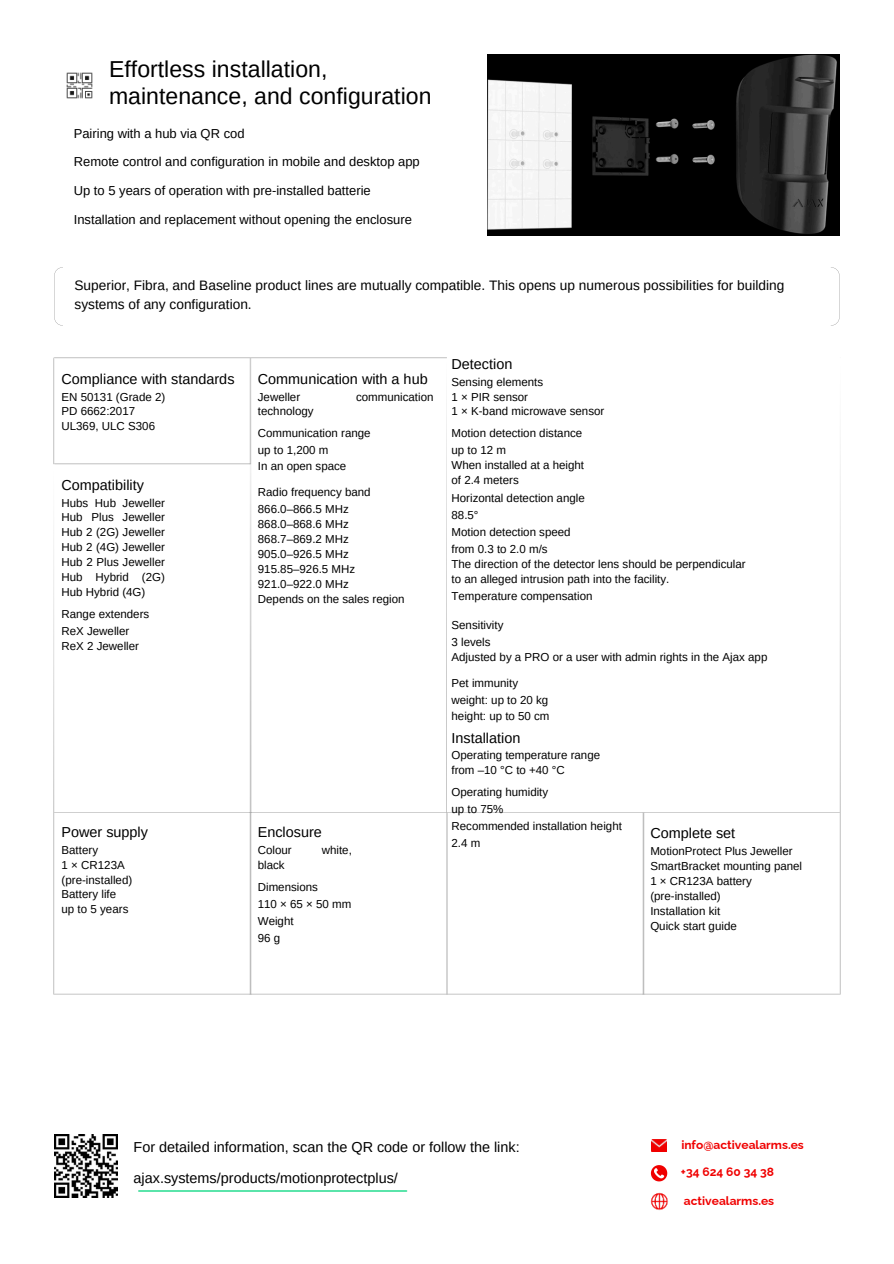
<style>
.page{position:relative;width:894px;height:1264px;background:#fff}
.page>*{position:absolute;margin:0;border:0;box-sizing:border-box;transform-origin:0 0}
.t1{font:23.1px/27.6px "Arimo";color:#000}
.t2{font:14.4px/31.7px "Arimo";color:#000}
.t3{font:13.65px/18.9px "Arimo";color:#000}
.t4{font:12.9px "Arimo";color:#000}
.t5{font:700 12px "Raleway";color:#f00000}
.t6{font:11.55px/14.9px "Arimo";color:#000}
</style>
<div class="page">
<img style="left:66px;top:72px;width:27px;height:27px">
<img style="left:487px;top:54px;width:352px;height:181px">
<img style="left:53px;top:357px;width:788px;height:638px">
<img style="left:54px;top:1134px;width:63px;height:63px">
<img style="left:138px;top:1190px;width:270px;height:1px">
<img style="left:651px;top:1139px;width:15px;height:12px">
<img style="left:650px;top:1192px;width:18px;height:18px">
<svg style="left:650px;top:1165px;width:17px;height:16px"></svg>
<h1 class="t1" style="left:109px;top:55px;width:324px">Effortless installation, maintenance, and configuration</h1>
<p class="t4" style="left:74px;top:125px;width:172px">Pairing with a hub via QR cod</p>
<p class="t4" style="left:74px;top:154px;width:347px">Remote control and configuration in mobile and desktop app</p>
<p class="t4" style="left:74px;top:182px;width:298px">Up to 5 years of operation with pre-installed batterie</p>
<p class="t4" style="left:74px;top:211px;width:339px">Installation and replacement without opening the enclosure</p>
<p class="t3" style="left:74px;top:276px;width:711px">Superior, Fibra, and Baseline product lines are mutually compatible. This opens up numerous possibilities for building systems of any configuration.</p>
<p class="t2" style="left:61px;top:363px;width:174px">Compliance with standards</p>
<p class="t6" style="left:61px;top:389px;width:105px">EN 50131 (Grade 2)<br>PD 6662:2017<br>UL369, ULC S306</p>
<p class="t2" style="left:61px;top:469px;width:84px">Compatibility</p>
<p class="t6" style="left:61px;top:495px;width:105px;text-align:justify">Hubs Hub Jeweller Hub Plus Jeweller Hub 2 (2G) Jeweller Hub 2 (4G) Jeweller Hub 2 Plus Jeweller Hub Hybrid (2G)<br>Hub Hybrid (4G)</p>
<p class="t6" style="left:61px;top:605px;width:89px;line-height:17px">Range extenders<br>ReX Jeweller</p>
<p class="t6" style="left:61px;top:638px;width:79px">ReX 2 Jeweller</p>
<p class="t2" style="left:61px;top:816px;width:88px">Power supply</p>
<p class="t6" style="left:61px;top:842px;width:72px">Battery<br>1 × CR123A (pre-installed)<br>Battery life<br>up to 5 years</p>
<p class="t2" style="left:258px;top:363px;width:171px">Communication with a hub</p>
<p class="t6" style="left:258px;top:389px;width:44px">Jeweller</p>
<p class="t6" style="left:356px;top:389px;width:79px">communication</p>
<p class="t6" style="left:258px;top:400px;width:114px;line-height:21.9px">technology<br>Communication range</p>
<p class="t6" style="left:258px;top:443px;width:90px">up to 1,200 m<br>In an open space</p>
<p class="t6" style="left:258px;top:483px;width:114px;line-height:17px">Radio frequency band<br>866.0–866.5 MHz</p>
<p class="t6" style="left:258px;top:516px;width:148px">868.0–868.6 MHz<br>868.7–869.2 MHz<br>905.0–926.5 MHz<br>915.85–926.5 MHz<br>921.0–922.0 MHz<br>Depends on the sales region</p>
<p class="t2" style="left:258px;top:816px;width:66px">Enclosure</p>
<p class="t6" style="left:258px;top:842px;width:35px">Colour</p>
<p class="t6" style="left:322px;top:842px;width:32px">white,</p>
<p class="t6" style="left:258px;top:853px;width:62px;line-height:21.9px">black<br>Dimensions</p>
<p class="t6" style="left:258px;top:895px;width:95px;line-height:17.1px">110 × 65 × 50 mm<br>Weight<br>96 g</p>
<p class="t2" style="left:451px;top:348px;width:62px">Detection</p>
<p class="t6" style="left:451px;top:374px;width:154px">Sensing elements<br>1 × PIR sensor<br>1 × K-band microwave sensor</p>
<p class="t6" style="left:451px;top:425px;width:132px;line-height:17px">Motion detection distance up to 12 m</p>
<p class="t6" style="left:451px;top:458px;width:134px">When installed at a height of 2.4 meters</p>
<p class="t6" style="left:451px;top:489px;width:135px;line-height:17.1px">Horizontal detection angle<br>88.5°<br>Motion detection speed from 0.3 to 2.0 m/s</p>
<p class="t6" style="left:451px;top:556px;width:295px">The direction of the detector lens should be perpendicular to an alleged intrusion path into the facility.</p>
<p class="t6" style="left:451px;top:589px;width:142px">Temperature compensation</p>
<p class="t6" style="left:451px;top:616px;width:53px;line-height:17px">Sensitivity<br>3 levels</p>
<p class="t6" style="left:451px;top:649px;width:317px">Adjusted by a PRO or a user with admin rights in the Ajax app</p>
<p class="t6" style="left:451px;top:675px;width:98px;line-height:17px">Pet immunity weight: up to 20 kg</p>
<p class="t6" style="left:451px;top:708px;width:99px">height: up to 50 cm</p>
<p class="t2" style="left:451px;top:721px;width:70px">Installation</p>
<p class="t6" style="left:451px;top:747px;width:150px">Operating temperature range from –10 °С to +40 °С</p>
<p class="t6" style="left:451px;top:783px;width:172px;line-height:17.1px">Operating humidity<br>up to 75%<br>Recommended installation height<br>2.4 m</p>
<p class="t2" style="left:650px;top:817px;width:86px">Complete set</p>
<p class="t6" style="left:650px;top:843px;width:153px">MotionProtect Plus Jeweller<br>SmartBracket mounting panel<br>1 × CR123A battery (pre-installed)<br>Installation kit<br>Quick start guide</p>
<p class="t2" style="left:133px;top:1130px;width:387px">For detailed information, scan the QR code or follow the link: ajax.systems/products/motionprotectplus/</p>
<p class="t5" style="left:681px;top:1135px;width:124px">info@activealarms.es</p>
<p class="t5" style="left:680px;top:1162px;width:95px">+34 624 60 34 38</p>
<p class="t5" style="left:683px;top:1190px;width:92px">activealarms.es</p>
</div>
